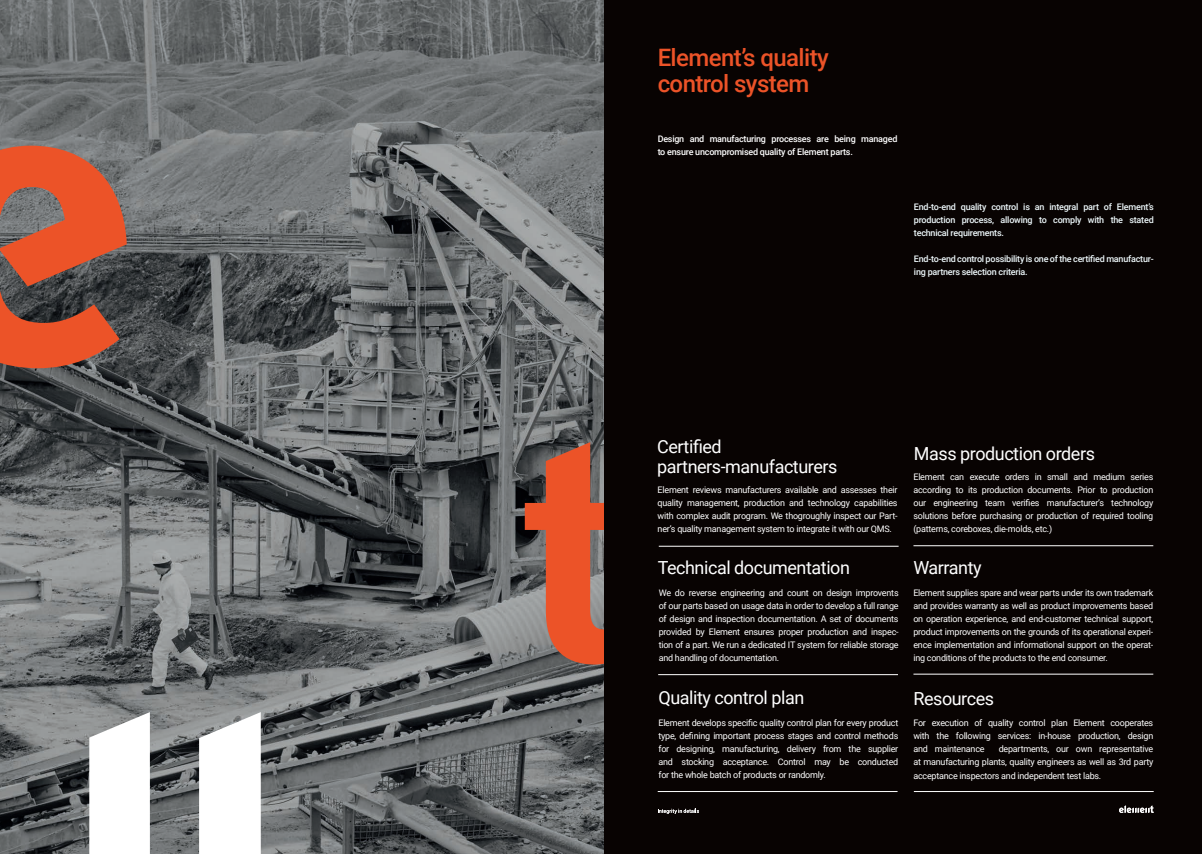
<style>
.page{position:relative;width:1202px;height:854px;background:#fff}
.page>*{position:absolute;margin:0;border:0;box-sizing:border-box;transform-origin:0 0}
.t1{font:500 24px "Roboto";letter-spacing:-.025em;color:#ec5328}
.t2{font:18px/20px "Roboto";letter-spacing:-.025em;color:#fff}
.t3{font:9px/13px "Roboto";letter-spacing:-.025em;color:#fff;text-align:justify}
.t4{font:500 9px/13px "Roboto";letter-spacing:-.025em;color:#eef8fb;text-align:justify}
.t5{font:500 9px/13px "Roboto";letter-spacing:-.025em;color:#fff}
</style>
<div class="page">
<div style="left:0;top:0;width:1201px;height:853px;background:#080302"></div>
<svg style="left:658px;top:808px;width:41px;height:5px"></svg>
<svg style="left:1119px;top:805px;width:35px;height:7px"></svg>
<hr style="left:659px;top:545px;width:240px;height:1px;background:#fff">
<hr style="left:658px;top:674px;width:240px;height:1px;background:#fff">
<hr style="left:658px;top:791px;width:239px;height:1px;background:#fff">
<img style="left:0;top:0;width:603px;height:853px">
<svg style="left:0;top:146px;width:127px;height:222px;background:#aa553d"></svg>
<svg style="left:89px;top:711px;width:61px;height:142px;background:#f2f3f3"></svg>
<svg style="left:199px;top:711px;width:62px;height:142px;background:#f3f3f3"></svg>
<svg style="left:525px;top:442px;width:78px;height:222px;background:#b65c43"></svg>
<hr style="left:913px;top:545px;width:240px;height:1px;background:#fff">
<hr style="left:913px;top:673px;width:240px;height:1px;background:#fff">
<hr style="left:914px;top:791px;width:240px;height:1px;background:#fff">
<p class="t1" style="left:658px;top:41px;width:173px">Element’s quality</p>
<p class="t1" style="left:658px;top:67px;width:153px">control system</p>
<p class="t5" style="left:658px;top:132px;width:241px">Design and manufacturing processes are being managed to ensure uncompromised quality of Element parts.</p>
<p class="t4" style="left:914px;top:200px;width:241px">End-to-end quality control is an integral part of Element’s production process, allowing to comply with the stated technical requirements.</p>
<p class="t4" style="left:914px;top:252px;width:241px">End-to-end control possibility is one of the certified manufactur&shy;ing partners selection criteria.</p>
<p class="t2" style="left:657px;top:435px;width:182px">Certified partners-manufacturers</p>
<p class="t3" style="left:658px;top:483px;width:241px">Element reviews manufacturers available and assesses their quality management, production and technology capabilities with complex audit program. We thogroughly inspect our Part&shy;ner’s quality management system to integrate it with our QMS.</p>
<p class="t2" style="left:658px;top:557px;width:194px">Technical documentation</p>
<p class="t3" style="left:659px;top:585px;width:241px">We do reverse engineering and count on design improvents of our parts based on usage data in order to develop a full range of design and inspection documentation. A set of documents provided by Element ensures proper production and inspec&shy;tion of a part. We run a dedicated IT system for reliable storage and handling of documentation.</p>
<p class="t2" style="left:658px;top:686px;width:147px">Quality control plan</p>
<p class="t3" style="left:658px;top:716px;width:241px">Element develops specific quality control plan for every product type, defining important process stages and control methods for designing, manufacturing, delivery from the supplier and stocking acceptance. Control may be conducted for the whole batch of products or randomly.</p>
<p class="t2" style="left:914px;top:442px;width:183px">Mass production orders</p>
<p class="t3" style="left:913px;top:470px;width:241px">Element can execute orders in small and medium series according to its production documents. Prior to production our engineering team verifies manufacturer’s technology solutions before purchasing or production of required tooling (patterns, coreboxes, die-molds, etc.)</p>
<p class="t2" style="left:913px;top:557px;width:70px">Warranty</p>
<p class="t3" style="left:913px;top:585px;width:241px">Element supplies spare and wear parts under its own trademark and provides warranty as well as product improvements based on operation experience, and end-customer technical support, product improvements on the grounds of its operational experi&shy;ence implementation and informational support on the operat&shy;ing conditions of the products to the end consumer.</p>
<p class="t2" style="left:913px;top:687px;width:82px">Resources</p>
<p class="t3" style="left:913px;top:716px;width:241px">For execution of quality control plan Element cooperates with the following services: in-house production, design and maintenance</p>
<p class="t3" style="left:913px;top:742px;width:241px;text-indent:85px">departments, our own representative at manufacturing plants, quality engineers as well as 3rd party acceptance inspectors and independent test labs.</p>
</div>
